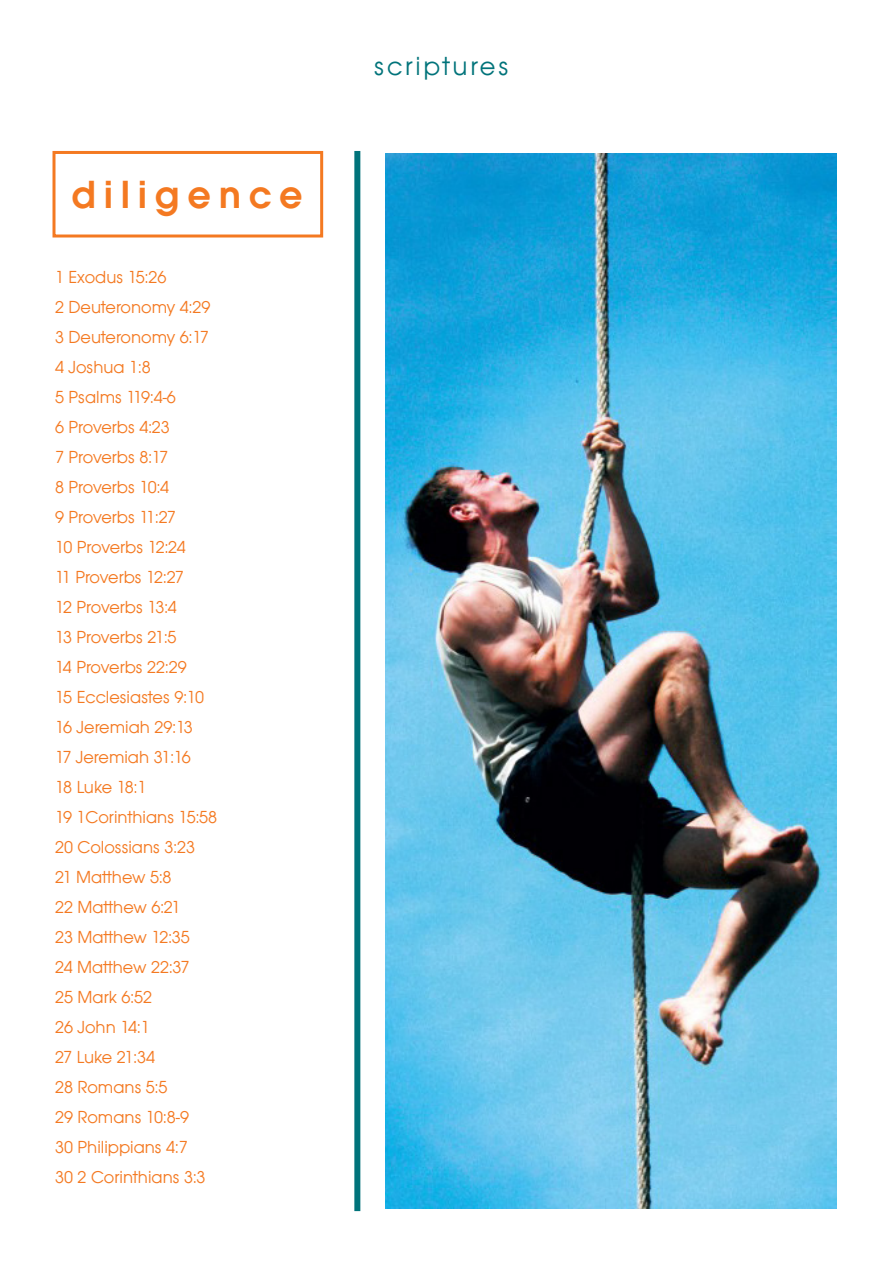
<style>
.page{position:relative;width:893px;height:1263px;background:#fff}
.page>*{position:absolute;margin:0;border:0;box-sizing:border-box;transform-origin:0 0}
.t1{font:600 40.5px "Avant Gar Got Itc TEE";letter-spacing:.19em;color:#f47921}
.t2{font:27px "Avant Gar Got Itc TEE";letter-spacing:.1em;color:#00737a}
.t3{font:18px "Avant Gar Got Itc TEE";color:#f47921}
.t4{font:18px "Avant Gar Got Itc TEE";letter-spacing:-.02em;color:#f47921}
.t5{font:18px "Avant Gar Got Itc TEE";letter-spacing:-.025em;color:#f47921}
</style>
<div class="page">
<div style="left:354px;top:151px;width:6px;height:1060px;background:#00737a"></div>
<img style="left:386px;top:154px;width:451px;height:1054px">
<div style="left:52px;top:151px;width:271px;height:86px;border:3px solid #f47921"></div>
<p class="t1" style="left:71px;top:170px;width:233px">diligence</p>
<p class="t3" style="left:55px;top:267px;width:113px">1 Exodus 15:26</p>
<p class="t3" style="left:55px;top:297px;width:157px">2 Deuteronomy 4:29</p>
<p class="t3" style="left:55px;top:327px;width:155px">3 Deuteronomy 6:17</p>
<p class="t3" style="left:55px;top:357px;width:97px">4 Joshua 1:8</p>
<p class="t3" style="left:55px;top:387px;width:122px">5 Psalms 119:4-6</p>
<p class="t3" style="left:55px;top:417px;width:116px">6 Proverbs 4:23</p>
<p class="t3" style="left:55px;top:447px;width:115px">7 Proverbs 8:17</p>
<p class="t3" style="left:55px;top:477px;width:116px">8 Proverbs 10:4</p>
<p class="t3" style="left:55px;top:507px;width:122px">9 Proverbs 11:27</p>
<p class="t4" style="left:55px;top:537px;width:132px">10 Proverbs 12:24</p>
<p class="t4" style="left:55px;top:567px;width:130px">11 Proverbs 12:27</p>
<p class="t3" style="left:55px;top:597px;width:123px">12 Proverbs 13:4</p>
<p class="t3" style="left:55px;top:627px;width:123px">13 Proverbs 21:5</p>
<p class="t3" style="left:55px;top:657px;width:133px">14 Proverbs 22:29</p>
<p class="t3" style="left:55px;top:687px;width:151px">15 Ecclesiastes 9:10</p>
<p class="t3" style="left:55px;top:717px;width:139px">16 Jeremiah 29:13</p>
<p class="t3" style="left:55px;top:747px;width:137px">17 Jeremiah 31:16</p>
<p class="t3" style="left:55px;top:777px;width:93px">18 Luke 18:1</p>
<p class="t3" style="left:55px;top:807px;width:164px">19 1Corinthians 15:58</p>
<p class="t3" style="left:55px;top:837px;width:141px">20 Colossians 3:23</p>
<p class="t3" style="left:55px;top:867px;width:118px">21 Matthew 5:8</p>
<p class="t3" style="left:55px;top:897px;width:127px">22 Matthew 6:21</p>
<p class="t3" style="left:55px;top:927px;width:136px">23 Matthew 12:35</p>
<p class="t3" style="left:55px;top:957px;width:136px">24 Matthew 22:37</p>
<p class="t3" style="left:55px;top:987px;width:99px">25 Mark 6:52</p>
<p class="t3" style="left:55px;top:1017px;width:96px">26 John 14:1</p>
<p class="t5" style="left:55px;top:1047px;width:102px">27 Luke 21:34</p>
<p class="t3" style="left:55px;top:1077px;width:114px">28 Romans 5:5</p>
<p class="t3" style="left:55px;top:1107px;width:135px">29 Romans 10:8-9</p>
<p class="t3" style="left:55px;top:1137px;width:134px">30 Philippians 4:7</p>
<p class="t3" style="left:55px;top:1167px;width:152px">30 2 Corinthians 3:3</p>
<p class="t2" style="left:374px;top:50px;width:136px">scriptures</p>
</div>
